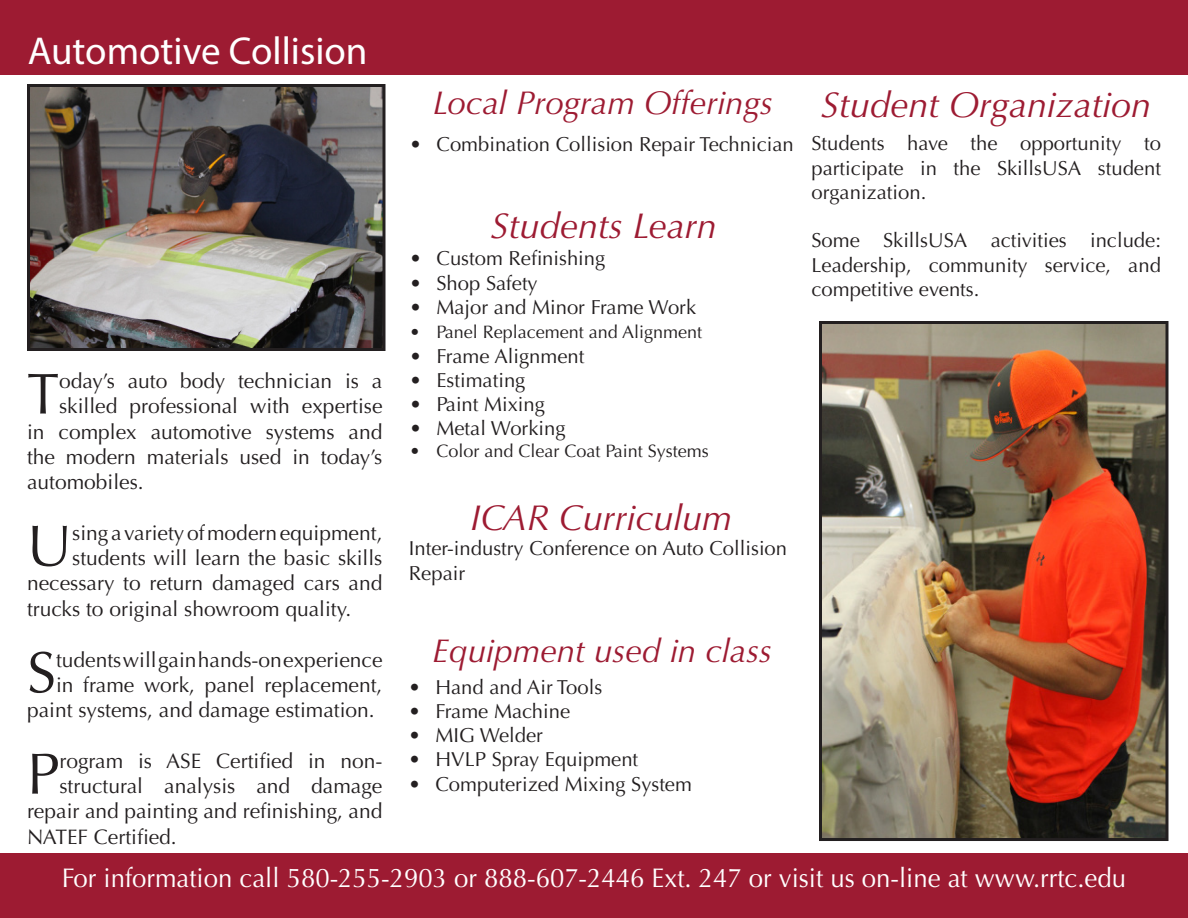
<style>
.page{position:relative;width:1188px;height:918px;background:#fff}
.page>*{position:absolute;margin:0;border:0;box-sizing:border-box;transform-origin:0 0}
.t1{font:58.2px "Optima";color:#231f20}
.t2{font:57.75px "Optima";color:#231f20}
.t3{font:39px "Myriad Pro";color:#fff}
.t4{font:italic 36px "Optima";color:#9d1b32}
.t5{font:italic 33px "Optima";color:#9d1b32}
.t6{font:27px "Optima";color:#fff;scale:.95 1}
.t7{font:21px "Optima";color:#231f20}
.t8{font:20.25px/24.3px "Optima";color:#231f20;text-align:justify}
.t9{font:18px "Optima";color:#231f20}
</style>
<div class="page">
<div style="left:0;top:0;width:1188px;height:75px;background:#9d1b32"></div>
<img style="left:31px;top:88px;width:351px;height:259px">
<div style="left:27px;top:84px;width:359px;height:267px;border:3px solid #231f20"></div>
<img style="left:823px;top:325px;width:341px;height:512px">
<div style="left:819px;top:321px;width:349px;height:520px;border:3px solid #231f20"></div>
<div style="left:0;top:854px;width:1188px;height:64px;background:#9d1b32"></div>
<p class="t3" style="left:28px;top:27px;width:341px">Automotive Collision</p>
<p class="t2" style="left:27px;top:360px;width:34px">T</p>
<p class="t7" style="left:59px;top:369px;width:325px">oday’s auto body technician is a</p>
<p class="t7" style="left:59px;top:394px;width:325px">skilled professional with expertise</p>
<p class="t7" style="left:27px;top:419px;width:357px">in complex automotive systems and</p>
<p class="t7" style="left:27px;top:445px;width:357px">the modern materials used in today’s</p>
<p class="t7" style="left:27px;top:470px;width:118px">automobiles.</p>
<p class="t1" style="left:27px;top:512px;width:47px">U</p>
<p class="t7" style="left:72px;top:521px;width:312px">sing a variety of modern equipment,</p>
<p class="t7" style="left:72px;top:546px;width:312px">students will learn the basic skills</p>
<p class="t7" style="left:27px;top:571px;width:357px">necessary to return damaged cars and</p>
<p class="t7" style="left:27px;top:596px;width:326px">trucks to original showroom quality.</p>
<p class="t1" style="left:27px;top:639px;width:31px">S</p>
<p class="t7" style="left:56px;top:647px;width:328px">tudents will gain hands-on experience</p>
<p class="t7" style="left:56px;top:673px;width:328px">in frame work, panel replacement,</p>
<p class="t7" style="left:27px;top:698px;width:349px">paint systems, and damage estimation.</p>
<p class="t1" style="left:27px;top:740px;width:34px">P</p>
<p class="t7" style="left:59px;top:749px;width:325px">rogram is ASE Certified in non-</p>
<p class="t7" style="left:59px;top:774px;width:325px">structural analysis and damage</p>
<p class="t7" style="left:27px;top:799px;width:357px">repair and painting and refinishing, and</p>
<p class="t7" style="left:27px;top:824px;width:151px">NATEF Certified.</p>
<p class="t5" style="left:433px;top:84px;width:342px">Local Program Offerings</p>
<p class="t8" style="left:410px;top:132px;width:386px">• Combination Collision Repair Technician</p>
<p class="t4" style="left:491px;top:205px;width:228px">Students Learn</p>
<p class="t8" style="left:410px;top:247px;width:197px">• Custom Refinishing</p>
<p class="t8" style="left:410px;top:271px;width:130px">• Shop Safety</p>
<p class="t8" style="left:410px;top:295px;width:288px">• Major and Minor Frame Work</p>
<p class="t9" style="left:410px;top:322px;width:294px">• Panel Replacement and Alignment</p>
<p class="t8" style="left:410px;top:344px;width:176px">• Frame Alignment</p>
<p class="t8" style="left:410px;top:368px;width:117px">• Estimating</p>
<p class="t8" style="left:410px;top:392px;width:137px">• Paint Mixing</p>
<p class="t8" style="left:410px;top:417px;width:158px">• Metal Working</p>
<p class="t9" style="left:410px;top:440px;width:301px">• Color and Clear Coat Paint Systems</p>
<p class="t4" style="left:470px;top:497px;width:263px">ICAR Curriculum</p>
<p class="t8" style="left:409px;top:537px;width:380px">Inter-industry Conference on Auto Collision<br>Repair</p>
<p class="t4" style="left:821px;top:84px;width:332px">Student Organization</p>
<p class="t8" style="left:812px;top:131px;width:351px">Students have the opportunity to participate in the SkillsUSA student organization.</p>
<p class="t8" style="left:812px;top:229px;width:351px">Some SkillsUSA activities include:<br>Leadership, community service, and competitive events.</p>
<p class="t5" style="left:432px;top:632px;width:341px">Equipment used in class</p>
<p class="t8" style="left:408px;top:675px;width:195px">• Hand and Air Tools</p>
<p class="t8" style="left:408px;top:699px;width:163px">• Frame Machine</p>
<p class="t8" style="left:408px;top:723px;width:136px">• MIG Welder</p>
<p class="t8" style="left:408px;top:748px;width:231px">• HVLP Spray Equipment</p>
<p class="t8" style="left:408px;top:772px;width:285px">• Computerized Mixing System</p>
<p class="t6" style="left:62px;top:862px;width:1122px">For information call 580-255-2903 or 888-607-2446 Ext. 247 or visit us on-line at www.rrtc.edu</p>
</div>
